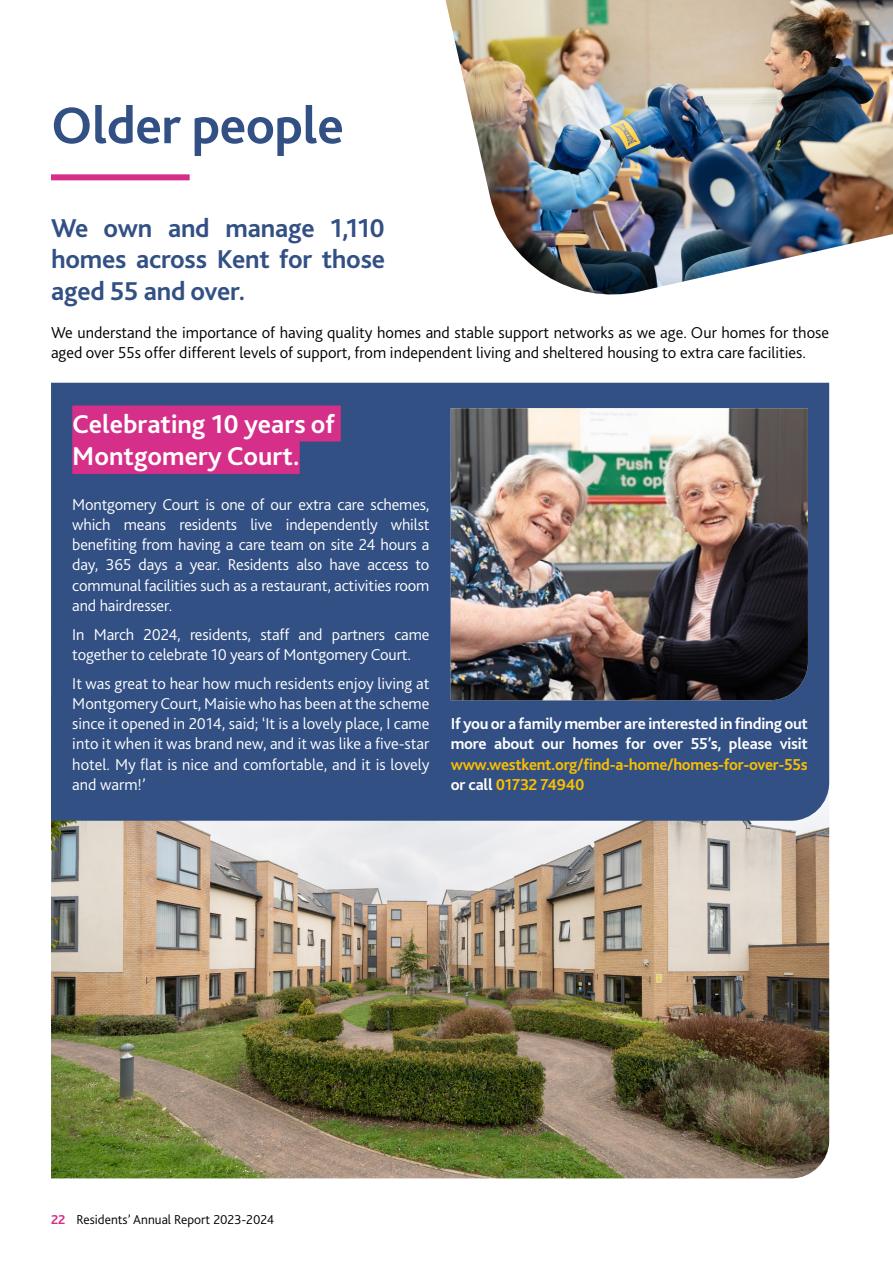
<style>
.page{position:relative;width:893px;height:1263px;background:#fff}
.page>*{position:absolute;margin:0;border:0;box-sizing:border-box;transform-origin:0 0}
.t1{font:700 54px "Bliss 2";letter-spacing:-.01em;color:#325084}
.t2{font:700 27px/31.5px "Bliss 2";letter-spacing:-.01em;color:#325084;text-align:justify}
.t3{font:700 27px/32.4px "Bliss 2";color:#fff}
.t4{font:300 16.5px/20.2px "Bliss 2";letter-spacing:-.01em;color:#fff;text-align:justify}
.t5{font:300 16.5px/20.2px "Bliss 2";color:#000}
.t6{font:700 16.5px/20.2px "Bliss 2";letter-spacing:-.015em;color:#fff}
.t7{font:700 16.5px/20.2px "Bliss 2";letter-spacing:-.015em;color:#fcbf00}
.t8{font:300 13.5px "Bliss 2";color:#000}
.s1{color:#fff}
.s2{font-weight:700;color:#d52f89}
</style>
<div class="page">
<img style="left:445px;top:0;width:448px;height:295px">
<div style="left:51px;top:174px;width:139px;height:6px;background:#d52f89"></div>
<img style="left:51px;top:821px;width:778px;height:357px">
<div style="left:51px;top:383px;width:778px;height:438px;background:#325084"></div>
<div style="left:72px;top:405px;width:269px;height:36px;background:#d52f89"></div>
<div style="left:72px;top:438px;width:228px;height:36px;background:#d52f89"></div>
<img style="left:451px;top:408px;width:357px;height:292px">
<h1 class="t1" style="left:51px;top:92px;width:294px">Older people</h1>
<h2 class="t2" style="left:51px;top:212px;width:336px">We own and manage 1,110 homes across Kent for those aged 55 and over.</h2>
<p class="t5" style="left:51px;top:322px;width:780px">We understand the importance of having quality homes and stable support networks as we age. Our homes for those aged over 55s offer different levels of support, from independent living and sheltered housing to extra care facilities.</p>
<h2 class="t3" style="left:72px;top:407px;width:264px">Celebrating 10 years of<br>Montgomery Court.</h2>
<p class="t4" style="left:72px;top:493px;width:359px">Montgomery Court is one of our extra care schemes, which means residents live independently whilst benefiting from having a care team on site 24 hours a day, 365 days a year. Residents also have access to communal facilities such as a restaurant, activities room and hairdresser.</p>
<p class="t4" style="left:72px;top:623px;width:359px">In March 2024, residents, staff and partners came together to celebrate 10 years of Montgomery Court.</p>
<p class="t4" style="left:72px;top:672px;width:359px">It was great to hear how much residents enjoy living at Montgomery Court, Maisie who has been at the scheme since it opened in 2014, said; ‘It is a lovely place, I came into it when it was brand new, and it was like a five-star hotel. My flat is nice and comfortable, and it is lovely and warm!’</p>
<p class="t6" style="left:451px;top:713px;width:359px">If you or a family member are interested in finding out more about our homes for over 55’s, please visit</p>
<p class="t7" style="left:451px;top:754px;width:358px">www.westkent.org/find-a-home/homes-for-over-55s <span class="s1">or call</span> 01732 74940</p>
<p class="t8" style="left:51px;top:1211px;width:225px"><span class="s2">22</span> Residents’ Annual Report 2023-2024</p>
</div>
